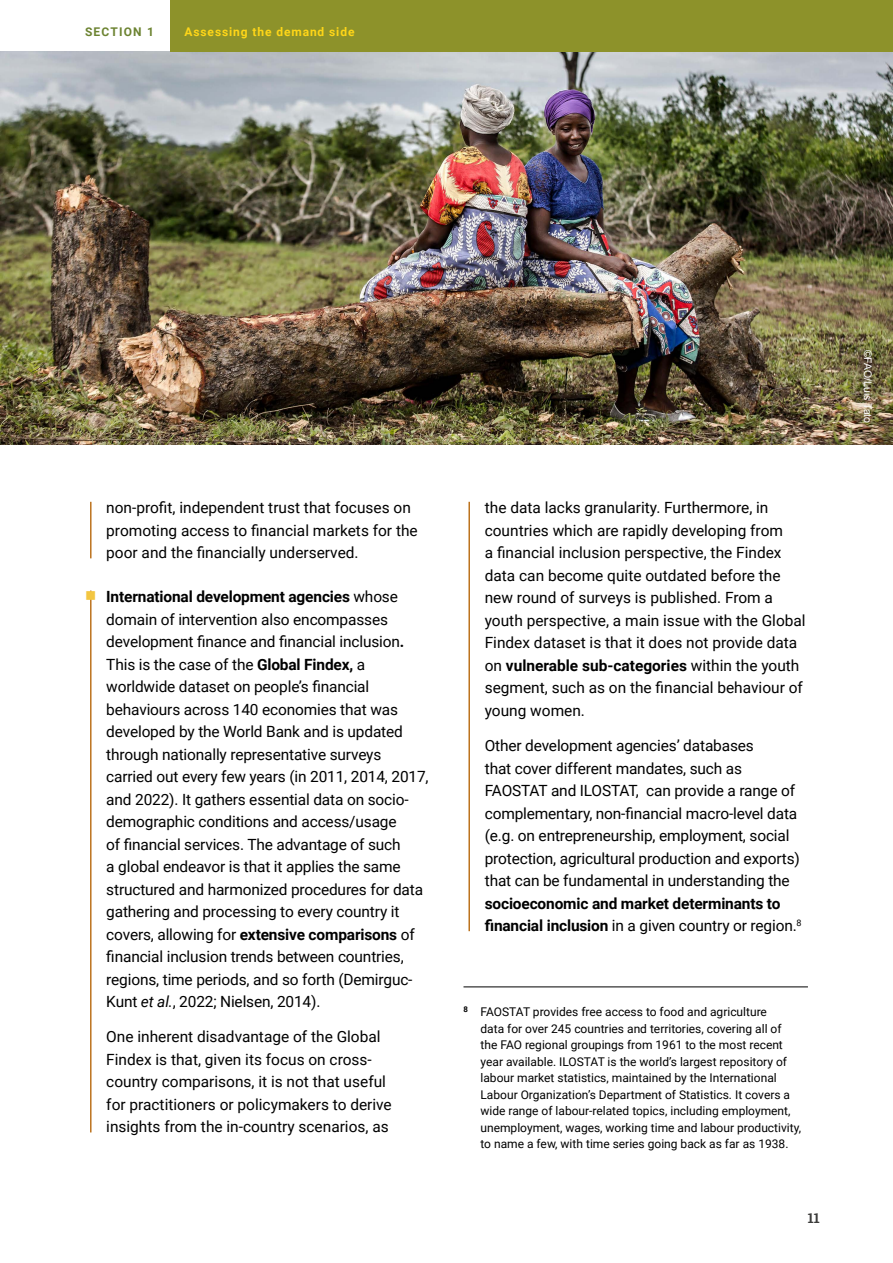
<style>
.page{position:relative;width:893px;height:1263px;background:#fff}
.page>*{position:absolute;margin:0;border:0;box-sizing:border-box;transform-origin:0 0}
.t1{font:15.45px/22.5px "Roboto";letter-spacing:-.01em;color:#000}
.t2{font:700 15.45px/22.5px "Roboto";letter-spacing:-.01em;color:#000}
.t3{font:700 13.5px "Roboto Slab";color:#3c3c3b}
.t4{font:12px/16.5px "Roboto";color:#000}
.t5{font:700 12px "Roboto";letter-spacing:.075em;color:#ffd618}
.t6{font:700 12px "Roboto";letter-spacing:.1em;color:#6c8331}
.t7{font:10.5px "Arial";color:#fff}
.s1{color:#f3c641}
.s2{font-weight:700}
.s3{font-style:italic}
.s4{font-weight:400}
</style>
<div class="page">
<hr style="left:90px;top:502px;width:2px;height:56px;background:#bc731e">
<hr style="left:90px;top:590px;width:2px;height:542px;background:#bc731e">
<hr style="left:468px;top:502px;width:2px;height:429px;background:#bc731e">
<hr style="left:463px;top:987px;width:345px;height:1px;background:#000">
<img style="left:0;top:51px;width:893px;height:393px">
<div style="left:846px;top:333px;width:44px;height:106px;background:#000;opacity:.75"></div>
<div style="left:170px;top:0;width:723px;height:51px;background:#8d922a"></div>
<p class="t6" style="left:85px;top:24px;width:70px">SECTION 1</p>
<p class="t5" style="left:185px;top:24px;width:171px">Assessing the demand side</p>
<p class="t1" style="left:106px;top:496px;width:313px">non-profit, independent trust that focuses on promoting access to financial markets for the poor and the financially underserved.</p>
<p class="t1" style="left:106px;top:585px;width:324px;text-indent:-21px"><span class="s1">■</span> <span class="s2">International development agencies</span> whose domain of intervention also encompasses development finance and financial inclusion<span class="s2">.<br></span>This is the case of the <span class="s2">Global Findex,</span> a worldwide dataset on people’s financial behaviours across 140 economies that was developed by the World Bank and is updated through nationally representative surveys carried out every few years (in 2011, 2014, 2017, and 2022). It gathers essential data on socio&shy;demographic conditions and access/usage<br>of financial services. The advantage of such<br>a global endeavor is that it applies the same structured and harmonized procedures for data gathering and processing to every country it covers, allowing for <span class="s2">extensive comparisons</span> of financial inclusion trends between countries, regions, time periods, and so forth (Demirguc-Kunt <span class="s3">et al.</span>, 2022; Nielsen, 2014).</p>
<p class="t1" style="left:106px;top:1025px;width:287px">One inherent disadvantage of the Global Findex is that, given its focus on cross&shy;country comparisons, it is not that useful for practitioners or policymakers to derive insights from the in-country scenarios, as</p>
<p class="t1" style="left:485px;top:496px;width:322px">the data lacks granularity. Furthermore, in countries which are rapidly developing from<br>a financial inclusion perspective, the Findex data can become quite outdated before the new round of surveys is published. From a youth perspective, a main issue with the Global Findex dataset is that it does not provide data on <span class="s2">vulnerable sub-categories</span> within the youth segment, such as on the financial behaviour of young women.</p>
<p class="t1" style="left:485px;top:734px;width:317px">Other development agencies’ databases<br>that cover different mandates, such as FAOSTAT and ILOSTAT, can provide a range of complementary, non-financial macro-level data (e.g. on entrepreneurship, employment, social protection, agricultural production and exports) that can be fundamental in understanding the</p>
<p class="t2" style="left:485px;top:891px;width:318px">socioeconomic and market determinants to financial inclusion <span class="s4">in a given country or region.</span><sup>8</sup></p>
<p class="t4" style="left:480px;top:1003px;width:322px;text-indent:-17px"><sup>8</sup> FAOSTAT provides free access to food and agriculture<br>data for over 245 countries and territories, covering all of the FAO regional groupings from 1961 to the most recent year available. ILOSTAT is the world’s largest repository of labour market statistics, maintained by the International Labour Organization’s Department of Statistics. It covers a wide range of labour-related topics, including employment, unemployment, wages, working time and labour productivity, to name a few, with time series going back as far as 1938.</p>
<p class="t3" style="left:808px;top:1209px;width:13px">11</p>
<p class="t7" style="left:875px;top:350px;width:75px;rotate:90deg">©FAO/Luis Tato</p>
</div>
